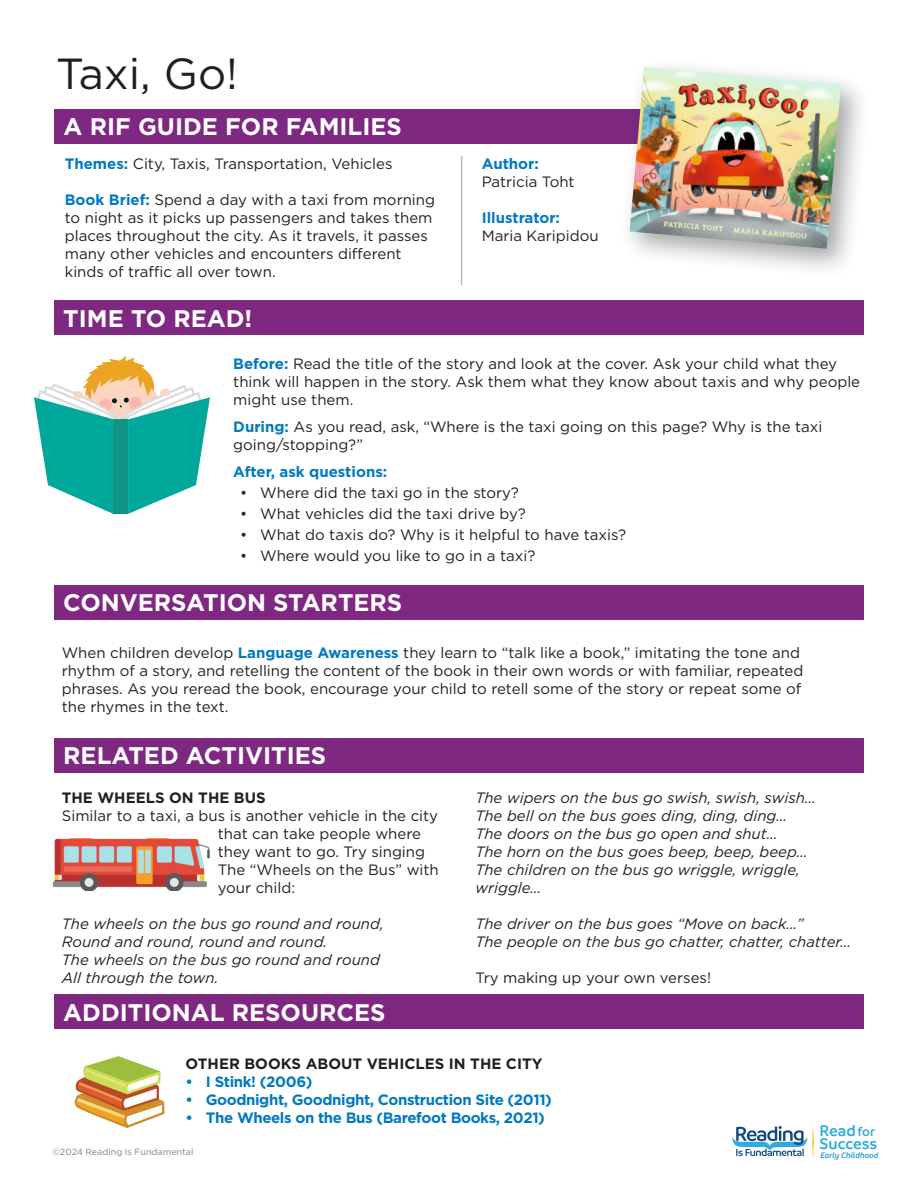
<style>
.page{position:relative;width:918px;height:1188px;background:#fff}
.page>*{position:absolute;margin:0;border:0;box-sizing:border-box;transform-origin:0 0}
.t1{font:43.5px "Gotham";color:#231f20}
.t2{font:700 24px "Gotham";color:#fff}
.t3{font:600 16.5px/12.8px "Branding";color:#30abdf}
.t4{font:15px/18px "Gotham";color:#231f20}
.t5{font:italic 15px/18px "Gotham";color:#231f20}
.t6{font:700 15px "Gotham";letter-spacing:-.025em;color:#0079c2}
.t7{font:700 15px "Gotham";color:#231f20}
.t8{font:700 15px "Gotham";color:#0079c2}
.t9{font:9px "Gotham";color:#808285}
.t10{font:italic 600 8.55px "Branding";color:#299bd3}
.s1{font-weight:700;color:#0079c2}
.s2{font-size:13.8px}
</style>
<div class="page">
<div style="left:54px;top:300px;width:810px;height:35px;background:#7e2882"></div>
<div style="left:54px;top:738px;width:810px;height:35px;background:#7e2882"></div>
<div style="left:54px;top:585px;width:810px;height:35px;background:#7e2882"></div>
<div style="left:54px;top:994px;width:810px;height:35px;background:#7e2882"></div>
<svg style="left:74px;top:1056px;width:91px;height:72px"></svg>
<svg style="left:34px;top:356px;width:176px;height:158px"></svg>
<svg style="left:813px;top:1124px;width:1px;height:35px"></svg>
<svg style="left:732px;top:1126px;width:75px;height:30px"></svg>
<hr style="left:461px;top:156px;width:1px;height:128px;background:#231f20">
<div style="left:54px;top:109px;width:762px;height:34px;background:#7e2882"></div>
<div style="left:619px;top:57px;width:252px;height:222px;background:#231f20;opacity:.4"></div>
<img style="left:630px;top:67px;width:211px;height:182px">
<img style="left:52px;top:839px;width:158px;height:52px">
<p class="t1" style="left:56px;top:45px;width:183px">Taxi, Go!</p>
<p class="t2" style="left:64px;top:110px;width:340px">A RIF GUIDE FOR FAMILIES</p>
<p class="t4" style="left:65px;top:154px;width:329px"><span class="s1">Themes:</span> City, Taxis, Transportation, Vehicles</p>
<p class="t4" style="left:65px;top:190px;width:372px"><span class="s1">Book Brief:</span> Spend a day with a taxi from morning to night as it picks up passengers and takes them places throughout the city. As it travels, it passes many other vehicles and encounters different kinds of traffic all over town.</p>
<p class="t2" style="left:63px;top:302px;width:191px">TIME TO READ!</p>
<p class="t6" style="left:482px;top:153px;width:59px">Author:</p>
<p class="t4" style="left:482px;top:172px;width:95px">Patricia Toht</p>
<p class="t8" style="left:482px;top:207px;width:80px">Illustrator:</p>
<p class="t4" style="left:482px;top:226px;width:119px">Maria Karipidou</p>
<p class="t4" style="left:233px;top:355px;width:628px"><span class="s1">Before:</span> Read the title of the story and look at the cover. Ask your child what they think will happen in the story. Ask them what they know about taxis and why people might use them.</p>
<p class="t4" style="left:233px;top:418px;width:591px"><span class="s1">During:</span> As you read, ask, “Where is the taxi going on this page? Why is the taxi going/stopping?”</p>
<p class="t8" style="left:233px;top:462px;width:156px">After, ask questions:</p>
<p class="t4" style="left:240px;top:484px;width:280px">• Where did the taxi go in the story?</p>
<p class="t4" style="left:240px;top:505px;width:287px">• What vehicles did the taxi drive by?</p>
<p class="t4" style="left:240px;top:526px;width:388px">• What do taxis do? Why is it helpful to have taxis?</p>
<p class="t4" style="left:240px;top:547px;width:297px">• Where would you like to go in a taxi?</p>
<p class="t2" style="left:63px;top:587px;width:341px">CONVERSATION STARTERS</p>
<p class="t4" style="left:62px;top:643px;width:743px">When children develop <span class="s1">Language Awareness</span> they learn to “talk like a book,” imitating the tone and rhythm of a story, and retelling the content of the book in their own words or with familiar, repeated phrases. As you reread the book, encourage your child to retell some of the story or repeat some of the rhymes in the text.</p>
<p class="t2" style="left:63px;top:740px;width:265px">RELATED ACTIVITIES</p>
<p class="t7" style="left:62px;top:788px;width:205px">THE WHEELS ON THE BUS</p>
<p class="t4" style="left:218px;top:806px;width:223px;text-indent:-156px">Similar to a taxi, a bus is another vehicle in the city that can take people where they want to go. Try singing<br>The “Wheels on the Bus” with your child:</p>
<p class="t5" style="left:62px;top:914px;width:323px">The wheels on the bus go round and round,</p>
<p class="t5" style="left:62px;top:932px;width:267px">Round and round, round and round.</p>
<p class="t5" style="left:62px;top:950px;width:320px">The wheels on the bus go round and round</p>
<p class="t5" style="left:62px;top:968px;width:158px">All through the town.</p>
<p class="t2" style="left:63px;top:996px;width:324px">ADDITIONAL RESOURCES</p>
<p class="t5" style="left:475px;top:788px;width:342px">The wipers on the bus go swish, swish, swish…</p>
<p class="t5" style="left:475px;top:806px;width:313px">The bell on the bus goes ding, ding, ding…</p>
<p class="t5" style="left:475px;top:824px;width:304px">The doors on the bus go open and shut…</p>
<p class="t5" style="left:475px;top:842px;width:334px">The horn on the bus goes beep, beep, beep…</p>
<p class="t5" style="left:475px;top:860px;width:326px">The children on the bus go wriggle, wriggle, wriggle…</p>
<p class="t5" style="left:475px;top:914px;width:330px">The driver on the bus goes “Move on back…”</p>
<p class="t5" style="left:475px;top:932px;width:377px">The people on the bus go chatter, chatter, chatter…</p>
<p class="t4" style="left:475px;top:968px;width:237px">Try making up your own verses!</p>
<p class="t7" style="left:186px;top:1054px;width:358px">OTHER BOOKS ABOUT VEHICLES IN THE CITY</p>
<p class="t6" style="left:186px;top:1072px;width:128px">• I Stink! (2006)</p>
<p class="t6" style="left:186px;top:1090px;width:368px">• Goodnight, Goodnight, Construction Site (2011)</p>
<p class="t6" style="left:186px;top:1108px;width:361px">• The Wheels on the Bus (Barefoot Books, 2021)</p>
<p class="t9" style="left:52px;top:1146px;width:142px">©2024 Reading Is Fundamental</p>
<p class="t10" style="left:820px;top:1151px;width:60px">Early Childhood</p>
<p class="t3" style="left:820px;top:1124px;width:59px">Read<span class="s2">for<br></span>Success</p>
</div>
